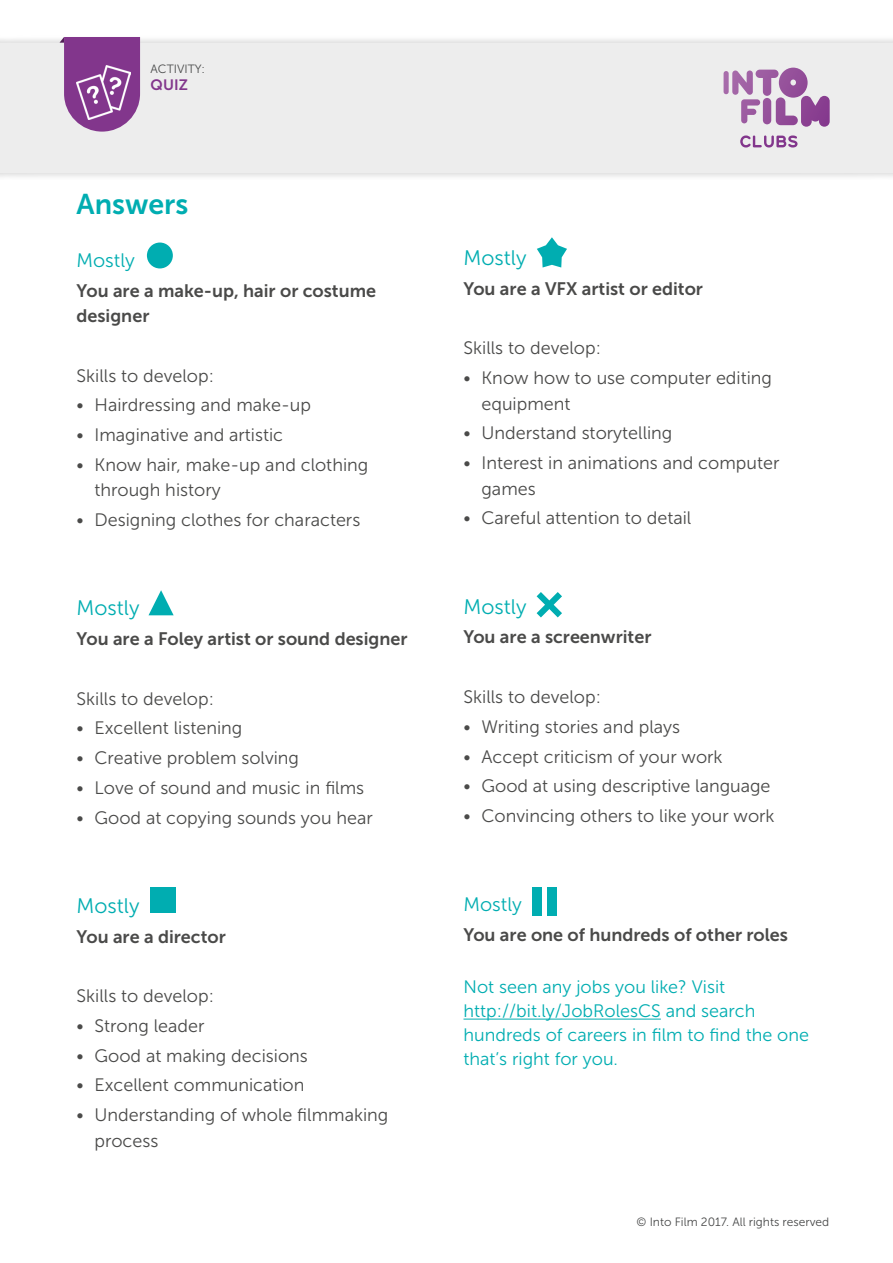
<style>
.page{position:relative;width:893px;height:1263px;background:#fff}
.page>*{position:absolute;margin:0;border:0;box-sizing:border-box;transform-origin:0 0}
.t1{font:28.5px "Museo Sans 700";color:#00adb1}
.t2{font:21px "Museo Sans 300";color:#00adb1}
.t3{font:19.5px "Museo Sans 300";color:#00adb1}
.t4{font:18px/25.5px "Museo Sans 300";color:#4a4a49}
.t5{font:18px/25.5px "Museo Sans 700";color:#4a4a49}
.t6{font:18px/24px "Museo Sans 300";color:#00adb1}
.t7{font:15px "Museo Sans 700";color:#82368c}
.t8{font:12px "Museo Sans 300";color:#484949}
</style>
<div class="page">
<div style="left:0;top:36px;width:893px;height:138px;background:#f3f3f3"></div>
<div style="left:0;top:41px;width:893px;height:139px;background:#ededed"></div>
<svg style="left:60px;top:37px;width:80px;height:95px"></svg>
<div style="left:724px;top:71px;width:5px;height:23px;background:#a66baa;border-radius:3px"></div>
<svg style="left:732px;top:68px;width:98px;height:59px"></svg>
<svg style="left:740px;top:135px;width:57px;height:13px"></svg>
<img style="left:76px;top:66px;width:54px;height:53px">
<hr style="left:463px;top:1019px;width:198px;height:1px;background:#00adb1">
<div style="left:147px;top:243px;width:26px;height:25px;background:#00adb1;border-radius:50%"></div>
<svg style="left:148px;top:590px;width:26px;height:25px"></svg>
<div style="left:150px;top:887px;width:26px;height:26px;background:#00adb1"></div>
<svg style="left:537px;top:237px;width:30px;height:30px"></svg>
<svg style="left:536px;top:592px;width:26px;height:26px"></svg>
<div style="left:547px;top:887px;width:10px;height:29px;background:#00adb1"></div>
<div style="left:532px;top:887px;width:10px;height:29px;background:#00adb1"></div>
<p class="t8" style="left:151px;top:63px;width:56px">ACTIVITY:</p>
<p class="t7" style="left:151px;top:77px;width:39px">QUIZ</p>
<h1 class="t1" style="left:77px;top:188px;width:113px">Answers</h1>
<p class="t3" style="left:77px;top:250px;width:60px">Mostly</p>
<p class="t5" style="left:77px;top:278px;width:301px">You are a make-up, hair or costume designer</p>
<p class="t4" style="left:77px;top:363px;width:139px">Skills to develop:</p>
<p class="t4" style="left:77px;top:392px;width:236px">• Hairdressing and make-up</p>
<p class="t4" style="left:77px;top:422px;width:208px">• Imaginative and artistic</p>
<p class="t4" style="left:95px;top:452px;width:275px;text-indent:-18px">• Know hair, make-up and clothing through history</p>
<p class="t4" style="left:77px;top:507px;width:285px">• Designing clothes for characters</p>
<p class="t2" style="left:77px;top:597px;width:64px">Mostly</p>
<p class="t5" style="left:77px;top:626px;width:332px">You are a Foley artist or sound designer</p>
<p class="t4" style="left:77px;top:686px;width:139px">Skills to develop:</p>
<p class="t4" style="left:77px;top:715px;width:167px">• Excellent listening</p>
<p class="t4" style="left:77px;top:745px;width:224px">• Creative problem solving</p>
<p class="t4" style="left:77px;top:775px;width:289px">• Love of sound and music in films</p>
<p class="t4" style="left:77px;top:805px;width:298px">• Good at copying sounds you hear</p>
<p class="t2" style="left:77px;top:894px;width:64px">Mostly</p>
<p class="t5" style="left:77px;top:924px;width:151px">You are a director</p>
<p class="t4" style="left:77px;top:983px;width:139px">Skills to develop:</p>
<p class="t4" style="left:77px;top:1013px;width:129px">• Strong leader</p>
<p class="t4" style="left:77px;top:1043px;width:233px">• Good at making decisions</p>
<p class="t4" style="left:77px;top:1072px;width:229px">• Excellent communication</p>
<p class="t4" style="left:95px;top:1102px;width:295px;text-indent:-18px">• Understanding of whole filmmaking process</p>
<p class="t2" style="left:463px;top:247px;width:65px">Mostly</p>
<p class="t5" style="left:463px;top:276px;width:241px">You are a VFX artist or editor</p>
<p class="t4" style="left:463px;top:336px;width:139px">Skills to develop:</p>
<p class="t4" style="left:481px;top:365px;width:292px;text-indent:-18px">• Know how to use computer editing equipment</p>
<p class="t4" style="left:463px;top:421px;width:210px">• Understand storytelling</p>
<p class="t4" style="left:481px;top:450px;width:299px;text-indent:-18px">• Interest in animations and computer games</p>
<p class="t4" style="left:463px;top:506px;width:229px">• Careful attention to detail</p>
<p class="t2" style="left:463px;top:595px;width:65px">Mostly</p>
<p class="t5" style="left:463px;top:624px;width:189px">You are a screenwriter</p>
<p class="t4" style="left:463px;top:684px;width:139px">Skills to develop:</p>
<p class="t4" style="left:463px;top:714px;width:218px">• Writing stories and plays</p>
<p class="t4" style="left:463px;top:744px;width:261px">• Accept criticism of your work</p>
<p class="t4" style="left:463px;top:773px;width:309px">• Good at using descriptive language</p>
<p class="t4" style="left:463px;top:803px;width:313px">• Convincing others to like your work</p>
<p class="t3" style="left:463px;top:894px;width:60px">Mostly</p>
<p class="t5" style="left:463px;top:922px;width:326px">You are one of hundreds of other roles</p>
<p class="t6" style="left:463px;top:975px;width:347px">Not seen any jobs you like? Visit http://bit.ly/JobRolesCS and search hundreds of careers in film to find the one that’s right for you.</p>
<p class="t8" style="left:636px;top:1216px;width:194px">© Into Film 2017. All rights reserved</p>
</div>
